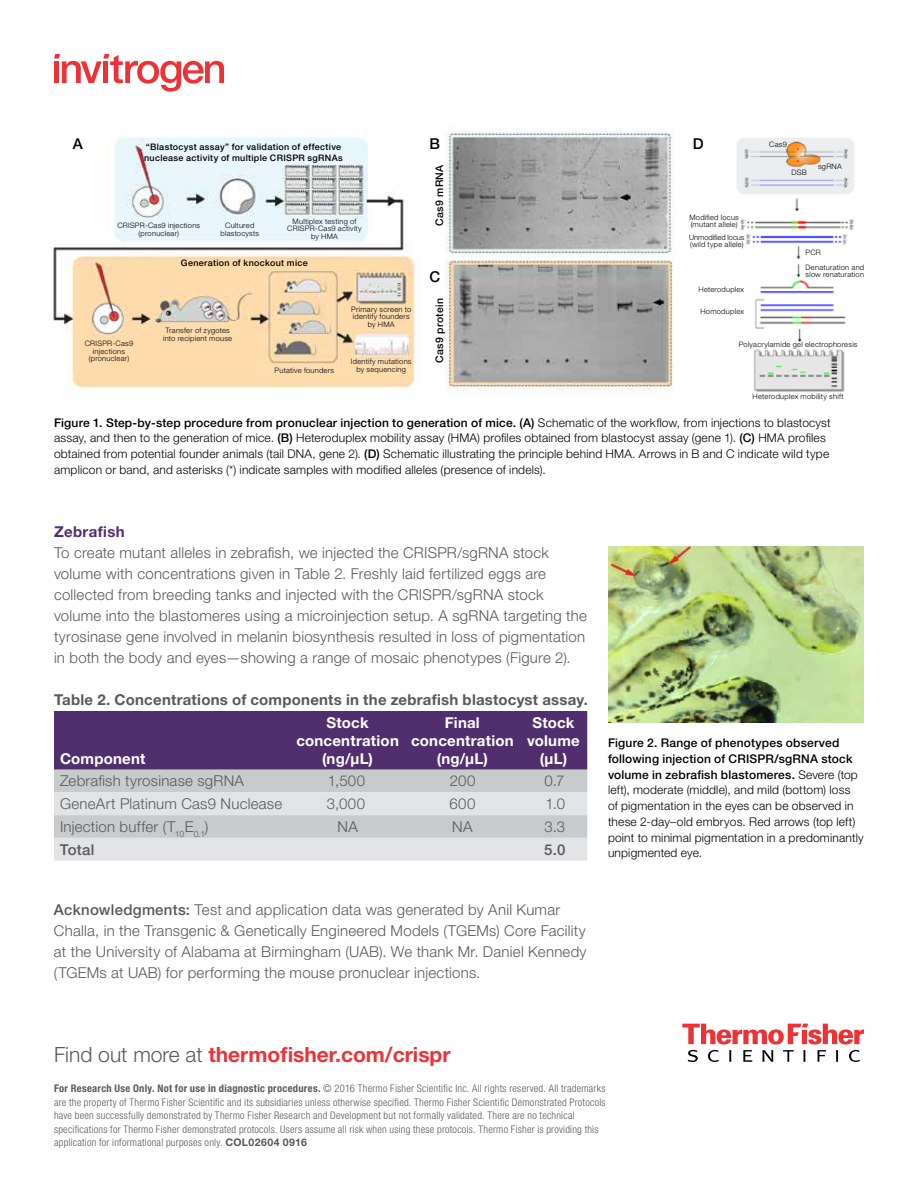
<style>
.page{position:relative;width:918px;height:1188px;background:#fff}
.page>*{position:absolute;margin:0;border:0;box-sizing:border-box;transform-origin:0 0}
.t1{font:700 21px "Helvetica Neue LT Std";color:#ee3134}
.t2{font:300 15px/21px "Helvetica Neue LT Std";letter-spacing:.015em;color:#58595b}
.t3{font:700 15px/18px "Helvetica Neue LT Std";letter-spacing:.015em;color:#fff;text-align:center}
.t4{font:700 15px "Helvetica Neue LT Std";letter-spacing:.015em;color:#58595b}
.t5{font:700 15px "Helvetica Neue LT Std";letter-spacing:.025em;color:#512e6d}
.t6{font:500 15px "Helvetica Neue LT Std";letter-spacing:.02em;color:#58595b}
.t7{font:500 15px "Helvetica Neue LT Std";color:#000}
.t8{font:300 12px/15.8px "Helvetica Neue LT Std";letter-spacing:.015em;color:#000}
.t9{font:300 condensed 10.5px/13.5px "Helvetica Neue LT Std";letter-spacing:.025em;color:#58595b}
.t10{font:500 10.5px "Helvetica Neue LT Std";letter-spacing:.03em;color:#000}
.t11{font:500 9px/10.8px "Helvetica Neue LT Std";letter-spacing:.035em;color:#000}
.t12{font:300 7.5px/7.5px "Helvetica Neue LT Std";letter-spacing:.035em;color:#000;text-align:center}
.t13{font:300 7.5px/7.5px "Helvetica Neue LT Std";letter-spacing:.015em;color:#000}
.s1{font-weight:500}
.s2{font-weight:300;color:#58595b}
.s3{font-weight:700}
.s4{font-weight:700;font-stretch:normal}
</style>
<div class="page">
<svg style="left:682px;top:1024px;width:182px;height:38px"></svg>
<img style="left:608px;top:546px;width:256px;height:177px">
<svg style="left:54px;top:711px;width:533px;height:150px;background:#a295ae"></svg>
<img style="left:737px;top:138px;width:118px;height:254px">
<img style="left:446px;top:130px;width:227px;height:260px">
<img style="left:53px;top:137px;width:363px;height:252px">
<svg style="left:54px;top:54px;width:170px;height:38px"></svg>
<p class="t7" style="left:73px;top:135px;width:12px">A</p>
<p class="t7" style="left:429px;top:135px;width:12px">B</p>
<p class="t11" style="left:144px;top:141px;width:200px">“Blastocyst assay” for validation of effective nuclease activity of multiple CRISPR sgRNAs</p>
<p class="t12" style="left:117px;top:222px;width:84px">CRISPR-Cas9 injections (pronuclear)</p>
<p class="t12" style="left:220px;top:222px;width:40px">Cultured blastocysts</p>
<p class="t12" style="left:287px;top:217px;width:76px">Multiplex testing of<br>CRISPR-Cas9 activity by HMA</p>
<p class="t12" style="left:85px;top:340px;width:50px">CRISPR-Cas9 injections (pronuclear)</p>
<p class="t11" style="left:181px;top:257px;width:128px">Generation of knockout mice</p>
<p class="t12" style="left:163px;top:327px;width:71px">Transfer of zygotes into recipient mouse</p>
<p class="t12" style="left:274px;top:367px;width:61px">Putative founders</p>
<p class="t12" style="left:351px;top:305px;width:62px">Primary screen to identify founders by HMA</p>
<p class="t12" style="left:351px;top:358px;width:62px">Identify mutations by sequencing</p>
<p class="t10" style="left:433px;top:226px;width:63px;rotate:-90deg">Cas9 mRNA</p>
<p class="t7" style="left:429px;top:268px;width:12px">C</p>
<p class="t10" style="left:433px;top:363px;width:66px;rotate:-90deg">Cas9 protein</p>
<p class="t7" style="left:693px;top:135px;width:12px">D</p>
<p class="t12" style="left:689px;top:213px;width:51px;text-align:left">Modified locus (mutant allele)</p>
<p class="t13" style="left:689px;top:233px;width:57px">Unmodified locus (wild type allele)</p>
<p class="t12" style="left:698px;top:286px;width:47px">Heteroduplex</p>
<p class="t12" style="left:700px;top:308px;width:45px">Homoduplex</p>
<p class="t12" style="left:769px;top:140px;width:19px">Cas9</p>
<p class="t12" style="left:791px;top:168px;width:17px">DSB</p>
<p class="t12" style="left:818px;top:163px;width:25px">sgRNA</p>
<p class="t12" style="left:806px;top:245px;width:60px;line-height:14.9px;text-align:left">PCR<br>Denaturation and</p>
<p class="t12" style="left:806px;top:271px;width:60px">slow renaturation</p>
<p class="t12" style="left:739px;top:341px;width:120px">Polyacrylamide gel electrophoresis</p>
<p class="t12" style="left:753px;top:392px;width:93px">Heteroduplex mobility shift</p>
<p class="t8" style="left:54px;top:414px;width:778px"><span class="s1">Figure 1. Step-by-step procedure from pronuclear injection to generation of mice. (A)</span> Schematic of the workflow, from injections to blastocyst assay, and then to the generation of mice. <span class="s1">(B)</span> Heteroduplex mobility assay (HMA) profiles obtained from blastocyst assay (gene 1). <span class="s1">(C)</span> HMA profiles obtained from potential founder animals (tail DNA, gene 2). <span class="s1">(D)</span> Schematic illustrating the principle behind HMA. Arrows in B and C indicate wild type amplicon or band, and asterisks (*) indicate samples with modified alleles (presence of indels).</p>
<p class="t5" style="left:54px;top:522px;width:72px">Zebrafish</p>
<p class="t2" style="left:54px;top:542px;width:534px">To create mutant alleles in zebrafish, we injected the CRISPR/sgRNA stock volume with concentrations given in Table 2. Freshly laid fertilized eggs are collected from breeding tanks and injected with the CRISPR/sgRNA stock volume into the blastomeres using a microinjection setup. A sgRNA targeting the tyrosinase gene involved in melanin biosynthesis resulted in loss of pigmentation in both the body and eyes—showing a range of mosaic phenotypes (Figure 2).</p>
<p class="t4" style="left:54px;top:690px;width:535px">Table 2. Concentrations of components in the zebrafish blastocyst assay.</p>
<p class="t3" style="left:60px;top:749px;width:87px">Component</p>
<p class="t3" style="left:296px;top:713px;width:104px">Stock concentration (ng/µL)</p>
<p class="t3" style="left:411px;top:713px;width:104px">Final concentration (ng/µL)</p>
<p class="t3" style="left:527px;top:713px;width:54px">Stock volume (µL)</p>
<p class="t2" style="left:60px;top:770px;width:185px">Zebrafish tyrosinase sgRNA</p>
<p class="t2" style="left:328px;top:770px;width:39px">1,500</p>
<p class="t2" style="left:450px;top:770px;width:27px">200</p>
<p class="t2" style="left:545px;top:770px;width:22px">0.7</p>
<p class="t2" style="left:60px;top:793px;width:224px">GeneArt Platinum Cas9 Nuclease</p>
<p class="t2" style="left:327px;top:793px;width:40px">3,000</p>
<p class="t2" style="left:450px;top:793px;width:27px">600</p>
<p class="t2" style="left:545px;top:793px;width:21px">1.0</p>
<p class="t2" style="left:60px;top:816px;width:150px">Injection buffer (T<sub>10</sub>E<sub>0.1</sub>)</p>
<p class="t2" style="left:337px;top:816px;width:22px">NA</p>
<p class="t2" style="left:452px;top:816px;width:22px">NA</p>
<p class="t2" style="left:544px;top:816px;width:22px">3.3</p>
<p class="t6" style="left:60px;top:840px;width:36px">Total</p>
<p class="t6" style="left:544px;top:840px;width:23px">5.0</p>
<p class="t2" style="left:54px;top:899px;width:534px"><span class="s1">Acknowledgments:</span> Test and application data was generated by Anil Kumar Challa, in the Transgenic &amp; Genetically Engineered Models (TGEMs) Core Facility at the University of Alabama at Birmingham (UAB). We thank Mr. Daniel Kennedy (TGEMs at UAB) for performing the mouse pronuclear injections.</p>
<p class="t8" style="left:608px;top:735px;width:257px"><span class="s1">Figure 2. Range of phenotypes observed following injection of CRISPR/sgRNA stock volume in zebrafish blastomeres.</span> Severe (top left), moderate (middle), and mild (bottom) loss<br>of pigmentation in the eyes can be observed in these 2-day–old embryos. Red arrows (top left) point to minimal pigmentation in a predominantly unpigmented eye.</p>
<h1 class="t1" style="left:54px;top:1041px;width:398px"><span class="s2">Find out more at</span> thermofisher.com/crispr</h1>
<p class="t9" style="left:54px;top:1081px;width:553px"><span class="s3">For Research Use Only. Not for use in diagnostic procedures.</span> © 2016 Thermo Fisher Scientific Inc. All rights reserved. All trademarks are the property of Thermo Fisher Scientific and its subsidiaries unless otherwise specified. Thermo Fisher Scientific Demonstrated Protocols have been successfully demonstrated by Thermo Fisher Research and Development but not formally validated. There are no technical specifications for Thermo Fisher demonstrated protocols. Users assume all risk when using these protocols. Thermo Fisher is providing this application for informational purposes only. <span class="s4">COL02604 0916</span></p>
</div>
